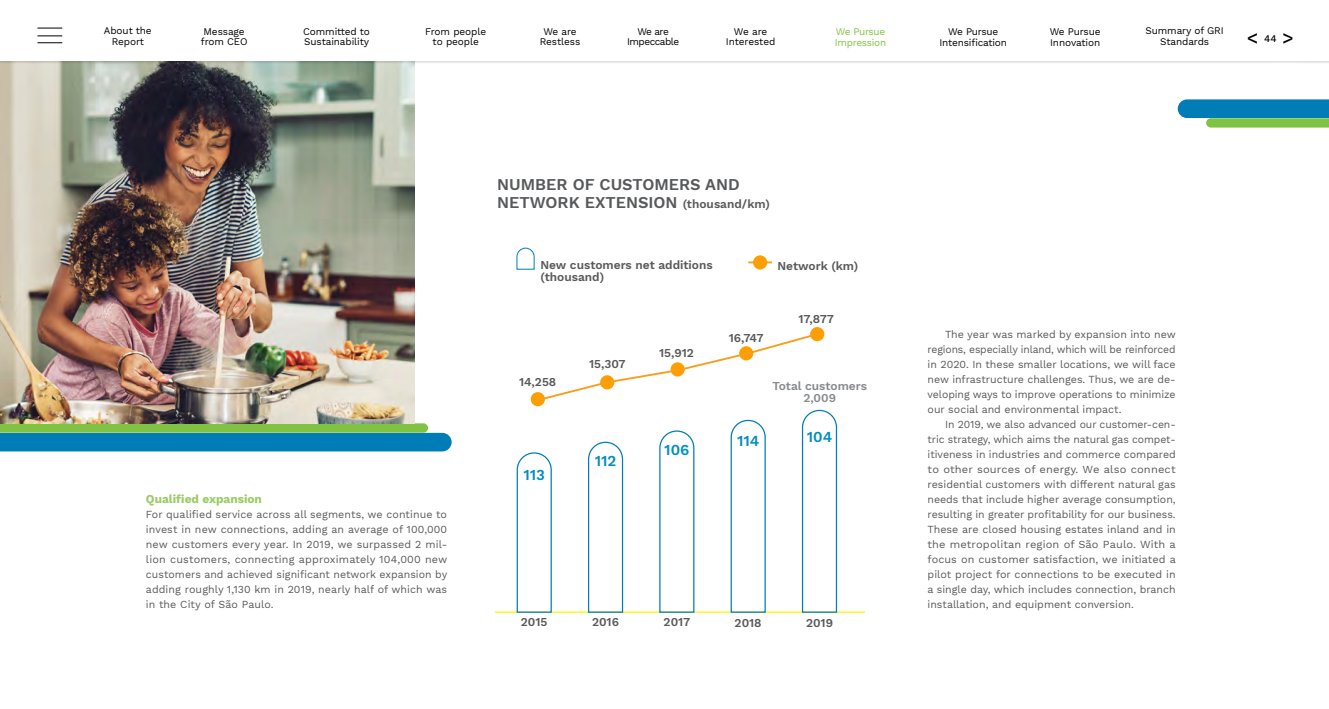
<style>
.page{position:relative;width:1329px;height:709px;background:#fff}
.page>*{position:absolute;margin:0;border:0;box-sizing:border-box;transform-origin:0 0}
.t1{font:500 18.75px "Work Sans";color:#000}
.t2{font:600 16.25px/17.5px "Work Sans";color:#58595b}
.t3{font:600 15px "Work Sans";color:#008ec2}
.t4{font:600 11.88px/12.5px "Work Sans";color:#58595b}
.t5{font:600 11.88px/12.5px "Work Sans";color:#888a8d;text-align:center}
.t6{font:700 11.88px "Work Sans";color:#99cc63}
.t7{font:10.62px/15px "Work Sans";color:#58595b;text-align:justify}
.t8{font:10px/10.6px "Work Sans";letter-spacing:-.01em;color:#000;text-align:center}
.t9{font:10px/10.6px "Work Sans";letter-spacing:-.03em;color:#80c342}
.t10{font:10px/10.6px "Work Sans";letter-spacing:-.05em;color:#000;text-align:center}
.t11{font:500 10px "Work Sans";color:#000}
.s1{font-size:11.88px}
</style>
<div class="page">
<hr style="left:495px;top:611px;width:370px;height:1px;background:#fff200">
<svg style="left:516px;top:452px;width:36px;height:161px"></svg>
<svg style="left:587px;top:441px;width:37px;height:172px"></svg>
<svg style="left:659px;top:430px;width:36px;height:183px"></svg>
<svg style="left:730px;top:419px;width:36px;height:194px"></svg>
<svg style="left:801px;top:409px;width:37px;height:204px"></svg>
<svg style="left:516px;top:247px;width:19px;height:23px"></svg>
<div style="left:753px;top:255px;width:14px;height:14px;background:#ff9e00;border-radius:50%"></div>
<hr style="left:748px;top:261px;width:24px;height:2px;background:#f99d1c">
<div style="left:531px;top:392px;width:14px;height:14px;background:#ff9e00;border-radius:50%"></div>
<div style="left:810px;top:327px;width:14px;height:14px;background:#ff9e00;border-radius:50%"></div>
<svg style="left:535px;top:332px;width:284px;height:70px"></svg>
<svg style="left:1178px;top:99px;width:151px;height:29px;background:#3c9da0"></svg>
<svg style="left:0;top:423px;width:452px;height:28px;background:#339695"></svg>
<img style="left:0;top:64px;width:415px;height:359px">
<div style="left:0;top:1px;width:1329px;height:63px;background:#000;opacity:.14"></div>
<div style="left:0;top:0;width:1329px;height:60px;background:#fff"></div>
<svg style="left:37px;top:28px;width:25px;height:1px"></svg>
<svg style="left:37px;top:36px;width:25px;height:7px"></svg>
<p class="t8" style="left:104px;top:26px;width:49px">About the<br>Report</p>
<p class="t8" style="left:201px;top:26px;width:48px;text-align:left">Message from CEO</p>
<p class="t8" style="left:303px;top:26px;width:68px;text-align:left">Committed to<br>Sustainability</p>
<p class="t8" style="left:425px;top:26px;width:62px">From people to people</p>
<p class="t8" style="left:540px;top:26px;width:42px">We are<br>Restless</p>
<p class="t8" style="left:1145px;top:26px;width:80px">Summary of GRI<br>Standards</p>
<p class="t8" style="left:726px;top:26px;width:51px">We are<br>Interested</p>
<p class="t10" style="left:627px;top:27px;width:54px">We are<br>Impeccable</p>
<p class="t9" style="left:835px;top:27px;width:53px">We Pursue<br>Impression</p>
<p class="t8" style="left:939px;top:27px;width:69px">We Pursue<br>Intensification</p>
<p class="t8" style="left:1049px;top:27px;width:52px;text-align:left">We Pursue<br>Innovation</p>
<h1 class="t1" style="left:1247px;top:26px;width:13px">&lt;</h1>
<h1 class="t1" style="left:1282px;top:26px;width:13px">&gt;</h1>
<p class="t11" style="left:1264px;top:33px;width:14px">44</p>
<p class="t6" style="left:146px;top:492px;width:118px">Qualified expansion</p>
<p class="t7" style="left:146px;top:507px;width:303px">For qualified service across all segments, we continue to invest in new connections, adding an average of 100,000 new customers every year. In 2019, we surpassed 2 mil&shy;lion customers, connecting approximately 104,000 new customers and achieved significant network expansion by adding roughly 1,130 km in 2019, nearly half of which was in the City of São Paulo.</p>
<h2 class="t2" style="left:497px;top:177px;width:274px">NUMBER OF CUSTOMERS AND<br>NETWORK EXTENSION <span class="s1">(thousand/km)</span></h2>
<p class="t4" style="left:540px;top:259px;width:174px">New customers net additions (thousand)</p>
<p class="t4" style="left:777px;top:260px;width:82px">Network (km)</p>
<p class="t4" style="left:519px;top:376px;width:39px">14,258</p>
<h3 class="t3" style="left:523px;top:466px;width:23px">113</h3>
<p class="t4" style="left:589px;top:359px;width:38px">15,307</p>
<h3 class="t3" style="left:595px;top:452px;width:23px">112</h3>
<p class="t4" style="left:659px;top:347px;width:36px">15,912</p>
<h3 class="t3" style="left:664px;top:441px;width:27px">106</h3>
<p class="t4" style="left:729px;top:332px;width:36px">16,747</p>
<p class="t4" style="left:798px;top:313px;width:37px">17,877</p>
<h3 class="t3" style="left:737px;top:431px;width:24px">114</h3>
<p class="t5" style="left:772px;top:380px;width:96px">Total customers<br>2,009</p>
<h3 class="t3" style="left:807px;top:428px;width:27px">104</h3>
<p class="t4" style="left:521px;top:616px;width:28px">2015</p>
<p class="t4" style="left:592px;top:616px;width:28px">2016</p>
<p class="t4" style="left:664px;top:616px;width:28px">2017</p>
<p class="t4" style="left:735px;top:617px;width:29px">2018</p>
<p class="t4" style="left:806px;top:617px;width:28px">2019</p>
<p class="t7" style="left:927px;top:327px;width:250px;text-indent:18px">The year was marked by expansion into new regions, especially inland, which will be reinforced in 2020. In these smaller locations, we will face new infrastructure challenges. Thus, we are de&shy;veloping ways to improve operations to minimize our social and environmental impact.</p>
<p class="t7" style="left:927px;top:417px;width:250px;text-indent:18px">In 2019, we also advanced our customer-cen&shy;tric strategy, which aims the natural gas compet&shy;itiveness in industries and commerce compared to other sources of energy. We also connect residential customers with different natural gas needs that include higher average consumption, resulting in greater profitability for our business.<br>These are closed housing estates inland and in the metropolitan region of São Paulo. With a focus on customer satisfaction, we initiated a pilot project for connections to be executed in a single day, which includes connection, branch installation, and equipment conversion.</p>
</div>
